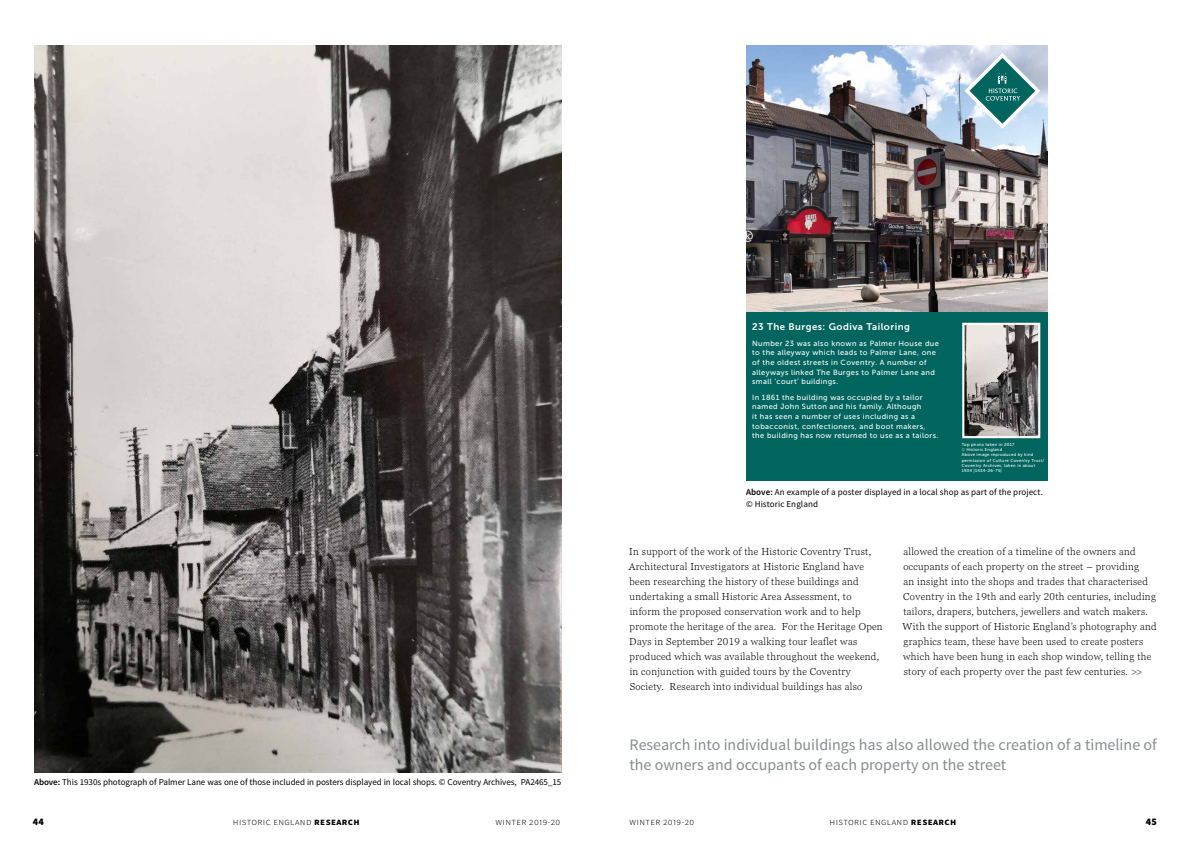
<style>
.page{position:relative;width:1191px;height:842px;background:#fff}
.page>*{position:absolute;margin:0;border:0;box-sizing:border-box;transform-origin:0 0}
.Pull_Quotes{font:16px/19.2px "Source Sans Pro";color:#878c8f}
.Body_Text{font:300 10px/15px "Georgia Pro";letter-spacing:.03em;color:#000}
.t1{font:300 10px "Source Sans Pro";letter-spacing:.04em;color:#000}
.t2{font:900 10px "Source Sans Pro";color:#000}
.t3{font:9.6px "Museo Sans 700";letter-spacing:.05em;color:#fff}
.Image_Captions{font:9px/12px "Source Sans Pro";letter-spacing:-.005em;color:#000}
.t4{font:7.5px/9.6px "Museo Sans 500";letter-spacing:.05em;color:#fff}
.t5{font:4.3px/5.3px "Museo Sans 500";letter-spacing:.05em;color:#fff}
.s1{font-family:"Source Sans Pro";font-weight:300}
.s2{font-weight:600}
.s3{font-weight:700;color:#757a7c}
.s4{font-weight:700}
</style>
<div class="page">
<img style="left:34px;top:45px;width:527px;height:727px">
<img style="left:746px;top:45px;width:302px;height:267px">
<div style="left:746px;top:312px;width:302px;height:168px;background:#00645f"></div>
<svg style="left:962px;top:322px;width:79px;height:117px;background:#8d8b89"></svg>
<svg style="left:964px;top:53px;width:76px;height:76px;background:#85b0b8"></svg>
<p class="t3" style="left:752px;top:322px;width:159px">23 The Burges: Godiva Tailoring</p>
<p class="t4" style="left:752px;top:338px;width:188px">Number 23 was also known as Palmer House due to the alleyway which leads to Palmer Lane, one of the oldest streets in Coventry. A number of alleyways linked The Burges to Palmer Lane and small ‘court’ buildings.</p>
<p class="t4" style="left:752px;top:392px;width:188px">In 1861 the building was occupied by a tailor named John Sutton and his family. Although<br>it has seen a number of uses including as a tobacconist, confectioners, and boot makers, the building has now returned to use as a tailors.</p>
<p class="t5" style="left:961px;top:442px;width:84px">Top photo taken in 2017<br><span class="s1">©</span> Historic England<br>Above image reproduced by kind permission of Culture Coventry Trust/<br>Coventry Archives, taken in about<br>1934 [1434-26-75]</p>
<p class="Image_Captions" style="left:746px;top:486px;width:298px"><span class="s2">Above:</span> An example of a poster displayed in a local shop as part of the project. © Historic England</p>
<p class="Body_Text" style="left:629px;top:545px;width:255px">In support of the work of the Historic Coventry Trust, Architectural Investigators at Historic England have been researching the history of these buildings and undertaking a small Historic Area Assessment, to inform the proposed conservation work and to help promote the heritage of the area. For the Heritage Open Days in September 2019 a walking tour leaflet was produced which was available throughout the weekend, in conjunction with guided tours by the Coventry Society. Research into individual buildings has also</p>
<p class="Body_Text" style="left:902px;top:545px;width:256px">allowed the creation of a timeline of the owners and occupants of each property on the street – providing<br>an insight into the shops and trades that characterised Coventry in the 19th and early 20th centuries, including tailors, drapers, butchers, jewellers and watch makers.<br>With the support of Historic England’s photography and graphics team, these have been used to create posters which have been hung in each shop window, telling the story of each property over the past few centuries. <span class="s3">&gt;&gt;</span></p>
<p class="Image_Captions" style="left:34px;top:776px;width:529px"><span class="s2">Above:</span> This 1930s photograph of Palmer Lane was one of those included in posters displayed in local shops. © Coventry Archives, PA2465_15</p>
<p class="Pull_Quotes" style="left:629px;top:736px;width:529px">Research into individual buildings has also allowed the creation of a timeline of the owners and occupants of each property on the street</p>
<p class="t2" style="left:33px;top:815px;width:13px">44</p>
<p class="t1" style="left:233px;top:816px;width:128px">historic england <span class="s4">research</span></p>
<p class="t1" style="left:495px;top:816px;width:66px">winter 2019-20</p>
<p class="t1" style="left:629px;top:816px;width:66px">winter 2019-20</p>
<p class="t1" style="left:829px;top:816px;width:128px">historic england <span class="s4">research</span></p>
<p class="t2" style="left:1145px;top:815px;width:13px">45</p>
</div>
